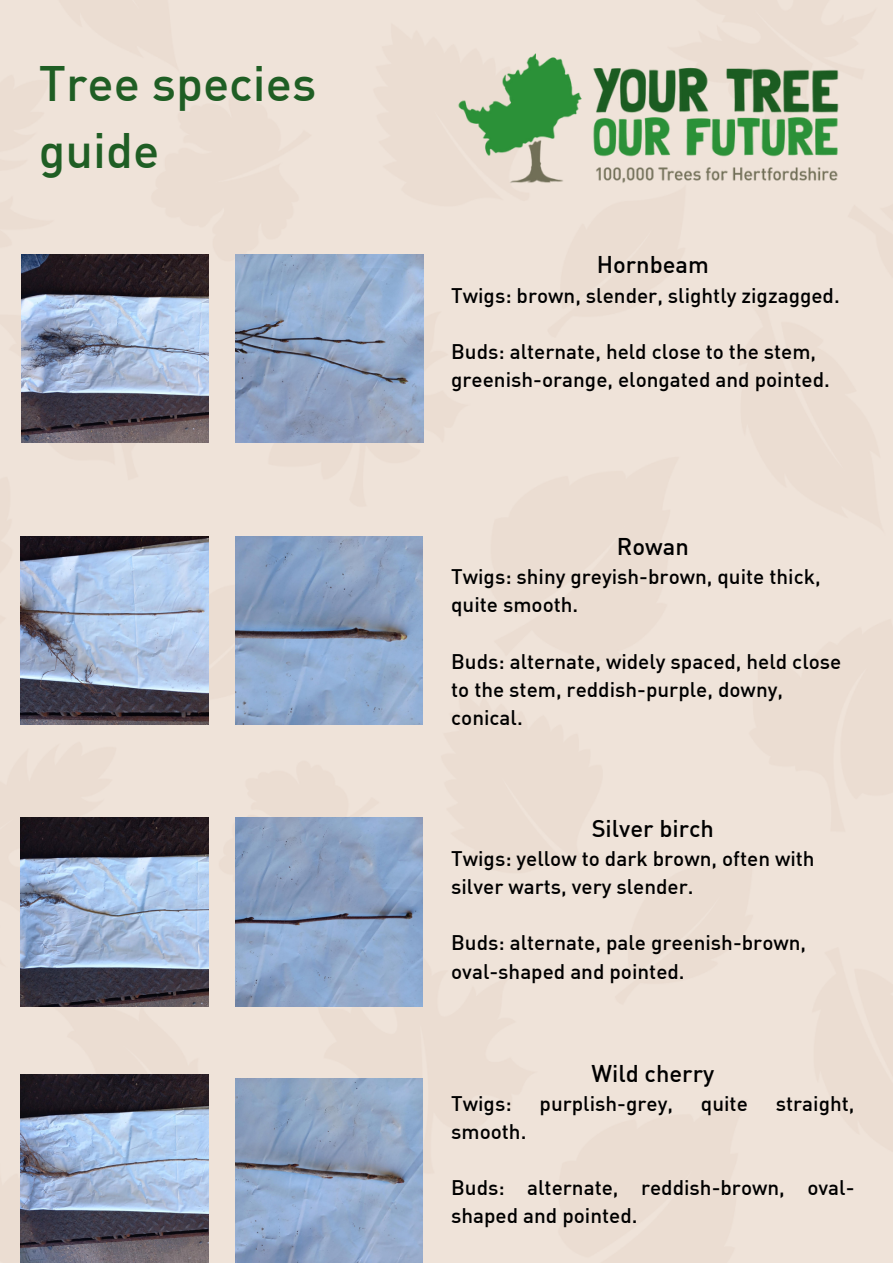
<style>
.page{position:relative;width:893px;height:1264px;background:#fff}
.page>*{position:absolute;margin:0;border:0;box-sizing:border-box;transform-origin:0 0}
.t1{font:500 48.75px "DIN";color:#1f5e24}
.t2{font:500 23.7px "DIN";color:#000}
.t3{font:500 20.7px/28px "DIN";color:#000}
</style>
<div class="page">
<div style="left:0;top:0;width:892px;height:1262px;background:#efe3d9"></div>
<img style="left:446px;top:33px;width:413px;height:180px">
<img style="left:21px;top:254px;width:187px;height:189px">
<img style="left:235px;top:254px;width:189px;height:188px">
<img style="left:20px;top:536px;width:188px;height:188px">
<img style="left:20px;top:817px;width:188px;height:189px">
<img style="left:20px;top:1073px;width:188px;height:189px">
<img style="left:235px;top:536px;width:188px;height:188px">
<img style="left:235px;top:817px;width:188px;height:189px">
<img style="left:235px;top:1078px;width:188px;height:184px">
<p class="t1" style="left:39px;top:66px;width:279px">Tree species</p>
<p class="t1" style="left:39px;top:133px;width:122px">guide</p>
<p class="t2" style="left:596px;top:256px;width:114px">Hornbeam</p>
<p class="t3" style="left:451px;top:283px;width:390px">Twigs: brown, slender, slightly zigzagged.</p>
<p class="t3" style="left:451px;top:339px;width:380px">Buds: alternate, held close to the stem, greenish-orange, elongated and pointed.</p>
<p class="t2" style="left:617px;top:538px;width:73px">Rowan</p>
<p class="t3" style="left:451px;top:565px;width:371px">Twigs: shiny greyish-brown, quite thick, quite smooth.</p>
<p class="t3" style="left:451px;top:649px;width:391px">Buds: alternate, widely spaced, held close to the stem, reddish-purple, downy, conical.</p>
<p class="t2" style="left:591px;top:819px;width:124px">Silver birch</p>
<p class="t3" style="left:451px;top:846px;width:365px">Twigs: yellow to dark brown, often with silver warts, very slender.</p>
<p class="t3" style="left:451px;top:931px;width:356px">Buds: alternate, pale greenish-brown, oval-shaped and pointed.</p>
<p class="t2" style="left:591px;top:1064px;width:124px">Wild cherry</p>
<p class="t3" style="left:451px;top:1091px;width:62px">Twigs:</p>
<p class="t3" style="left:539px;top:1091px;width:135px">purplish-grey,</p>
<p class="t3" style="left:701px;top:1091px;width:48px">quite</p>
<p class="t3" style="left:775px;top:1091px;width:80px">straight,</p>
<p class="t3" style="left:451px;top:1119px;width:77px">smooth.</p>
<p class="t3" style="left:451px;top:1176px;width:405px">Buds: alternate, reddish-brown, oval&shy;shaped and pointed.</p>
</div>
